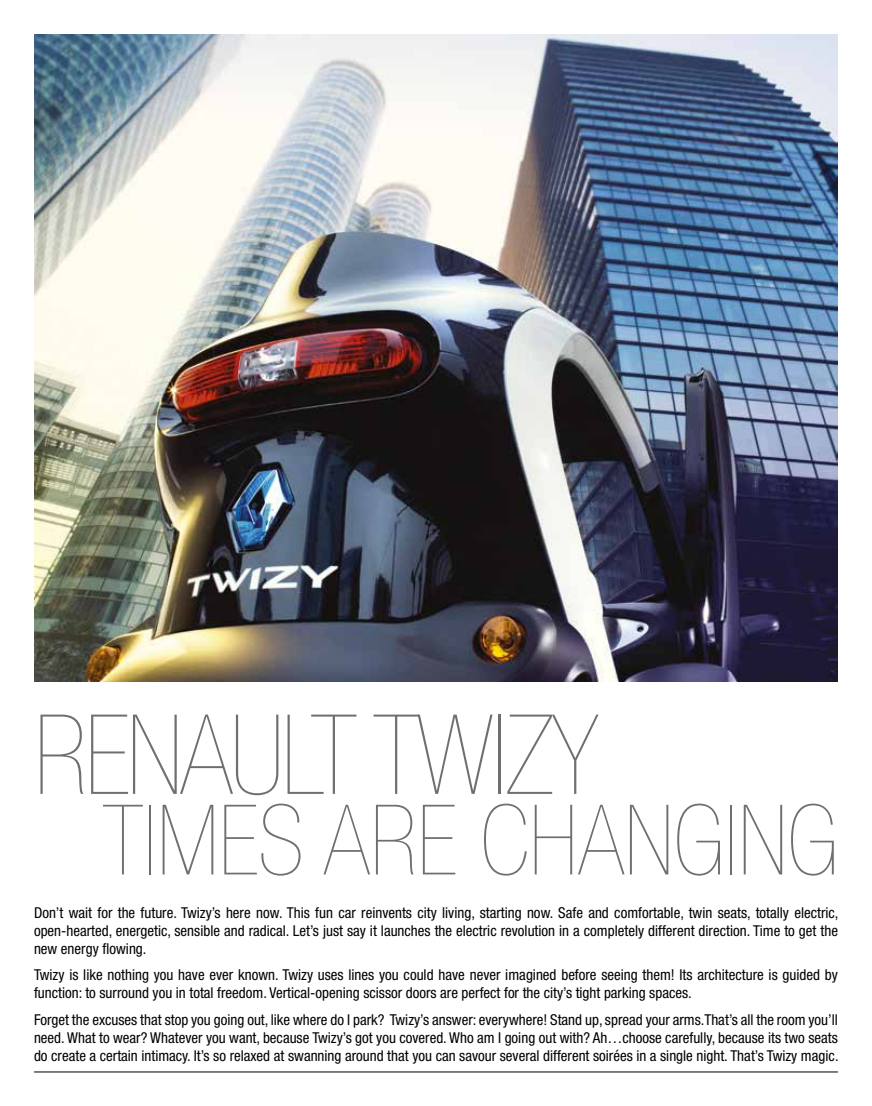
<style>
.page{position:relative;width:872px;height:1106px;background:#fff}
.page>*{position:absolute;margin:0;border:0;box-sizing:border-box;transform-origin:0 0}
.t1{font:200 condensed 111px "Helvetica Neue LT Std";letter-spacing:-.025em;color:#6f6f6e}
.t2{font:200 condensed 97.5px "Helvetica Neue LT Std";color:#6f6f6e}
.t3{font:condensed 15px/18px "Helvetica Neue LT Std";color:#000;text-align:justify}
</style>
<div class="page">
<img style="left:34px;top:34px;width:804px;height:648px">
<hr style="left:34px;top:1071px;width:804px;height:1px;background:#000">
<h1 class="t1" style="left:34px;top:694px;width:566px">RENAULT TWIZY</h1>
<h2 class="t2" style="left:103px;top:786px;width:736px">TIMES ARE CHANGING</h2>
<p class="t3" style="left:34px;top:903px;width:806px">Don’t wait for the future. Twizy’s here now. This fun car reinvents city living, starting now. Safe and comfortable, twin seats, totally electric, open-hearted, energetic, sensible and radical. Let’s just say it launches the electric revolution in a completely different direction. Time to get the new energy flowing.</p>
<p class="t3" style="left:34px;top:965px;width:805px">Twizy is like nothing you have ever known. Twizy uses lines you could have never imagined before seeing them! Its architecture is guided by function: to surround you in total freedom. Vertical-opening scissor doors are perfect for the city’s tight parking spaces.</p>
<p class="t3" style="left:34px;top:1010px;width:806px">Forget the excuses that stop you going out, like where do I park? Twizy’s answer: everywhere! Stand up, spread your arms.That’s all the room you’ll need. What to wear? Whatever you want, because Twizy’s got you covered. Who am I going out with? Ah…choose carefully, because its two seats do create a certain intimacy. It’s so relaxed at swanning around that you can savour several different soirées in a single night. That’s Twizy magic.</p>
</div>
